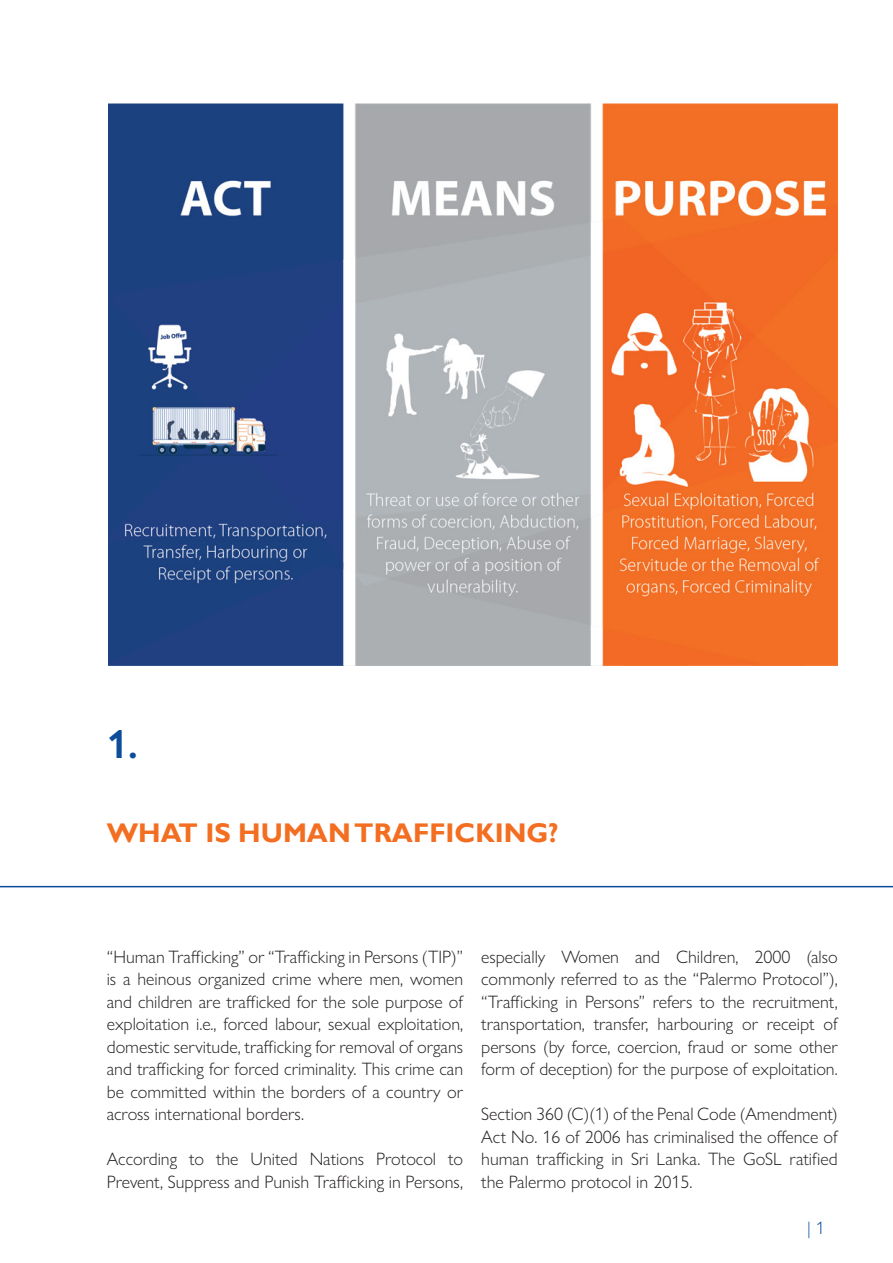
<style>
.page{position:relative;width:893px;height:1263px;background:#fff}
.page>*{position:absolute;margin:0;border:0;box-sizing:border-box;transform-origin:0 0}
.t1{font:600 40.5px "Gill Sans Nova";color:#0d4c9b}
.t2{font:700 27px "Gill Sans";color:#f36e21}
.t3{font:300 18px/22.5px "Gill Sans Nova";color:#231f20;text-align:justify}
.t4{font:300 18px "Gill Sans Nova";color:#0d4c9b}
</style>
<div class="page">
<hr style="left:0;top:886px;width:893px;height:1px;background:#0d4c9b">
<img style="left:108px;top:103px;width:730px;height:562px">
<p class="t1" style="left:107px;top:719px;width:33px">1.</p>
<p class="t2" style="left:107px;top:817px;width:453px">WHAT IS HUMAN TRAFFICKING?</p>
<p class="t3" style="left:107px;top:945px;width:358px">“Human Trafficking” or “Trafficking in Persons (TIP)” is a heinous organized crime where men, women and children are trafficked for the sole purpose of exploitation i.e., forced labour, sexual exploitation, domestic servitude, trafficking for removal of organs and trafficking for forced criminality. This crime can be committed within the borders of a country or across international borders.</p>
<p class="t3" style="left:107px;top:1148px;width:358px">According to the United Nations Protocol to<br>Prevent, Suppress and Punish Trafficking in Persons,</p>
<p class="t3" style="left:481px;top:945px;width:358px">especially Women and Children, 2000 (also commonly referred to as the “Palermo Protocol”), “Trafficking in Persons” refers to the recruitment, transportation, transfer, harbouring or receipt of persons (by force, coercion, fraud or some other form of deception) for the purpose of exploitation.</p>
<p class="t3" style="left:481px;top:1103px;width:358px">Section 360 (C)(1) of the Penal Code (Amendment)<br>Act No. 16 of 2006 has criminalised the offence of human trafficking in Sri Lanka. The GoSL ratified the Palermo protocol in 2015.</p>
<p class="t4" style="left:807px;top:1217px;width:19px">| 1</p>
</div>
